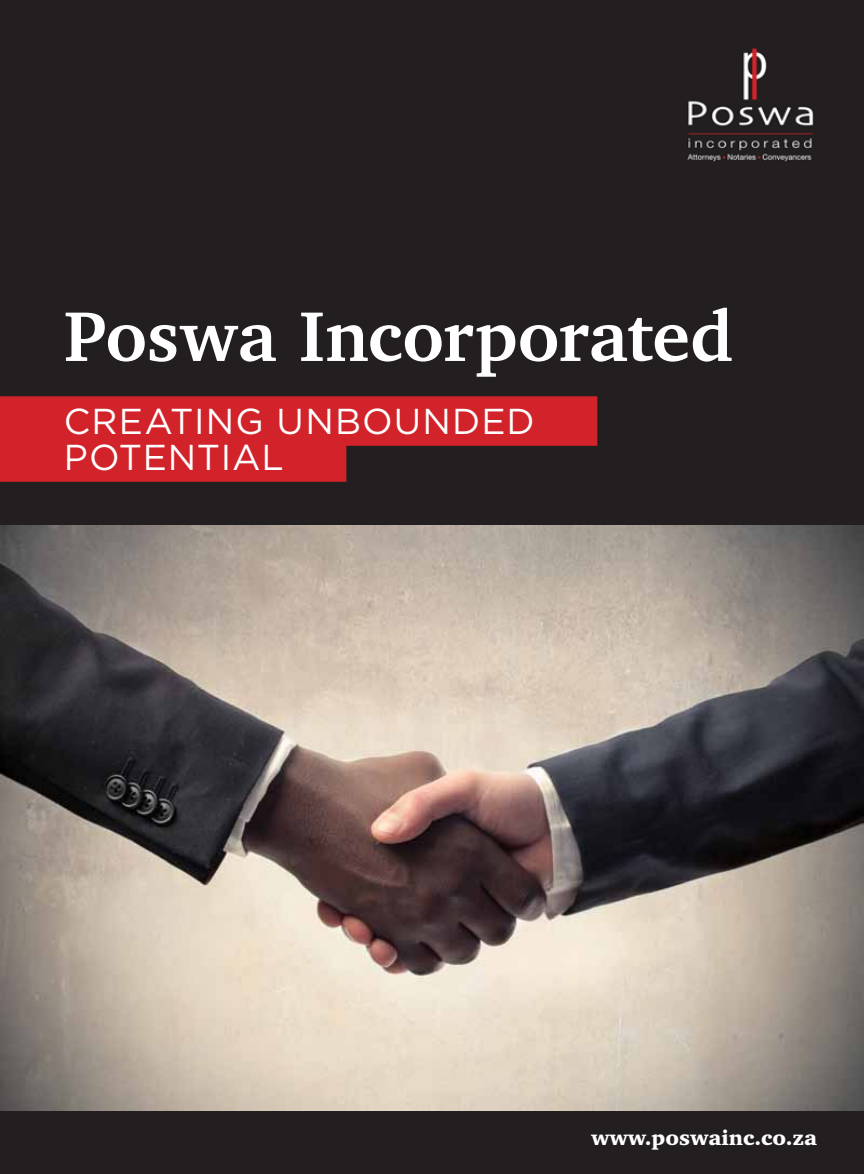
<style>
.page{position:relative;width:864px;height:1174px;background:#fff}
.page>*{position:absolute;margin:0;border:0;box-sizing:border-box;transform-origin:0 0}
.t1{font:700 72px "Charter IT Cby BT";color:#fff}
.t2{font:36px/36px "Gotham";letter-spacing:.03em;color:#fff}
.t3{font:900 21px "Charter IT Cby BT";color:#fff}
</style>
<div class="page">
<div style="left:0;top:0;width:863px;height:1174px;background:#231f20"></div>
<img style="left:687px;top:48px;width:127px;height:114px">
<img style="left:0;top:526px;width:863px;height:584px">
<div style="left:0;top:396px;width:597px;height:50px;background:#d2232a"></div>
<div style="left:0;top:432px;width:346px;height:50px;background:#d2232a"></div>
<h1 class="t1" style="left:64px;top:291px;width:670px">Poswa Incorporated</h1>
<p class="t2" style="left:64px;top:402px;width:472px">CREATING UNBOUNDED<br>POTENTIAL</p>
<p class="t3" style="left:591px;top:1124px;width:227px">www.poswainc.co.za</p>
</div>
